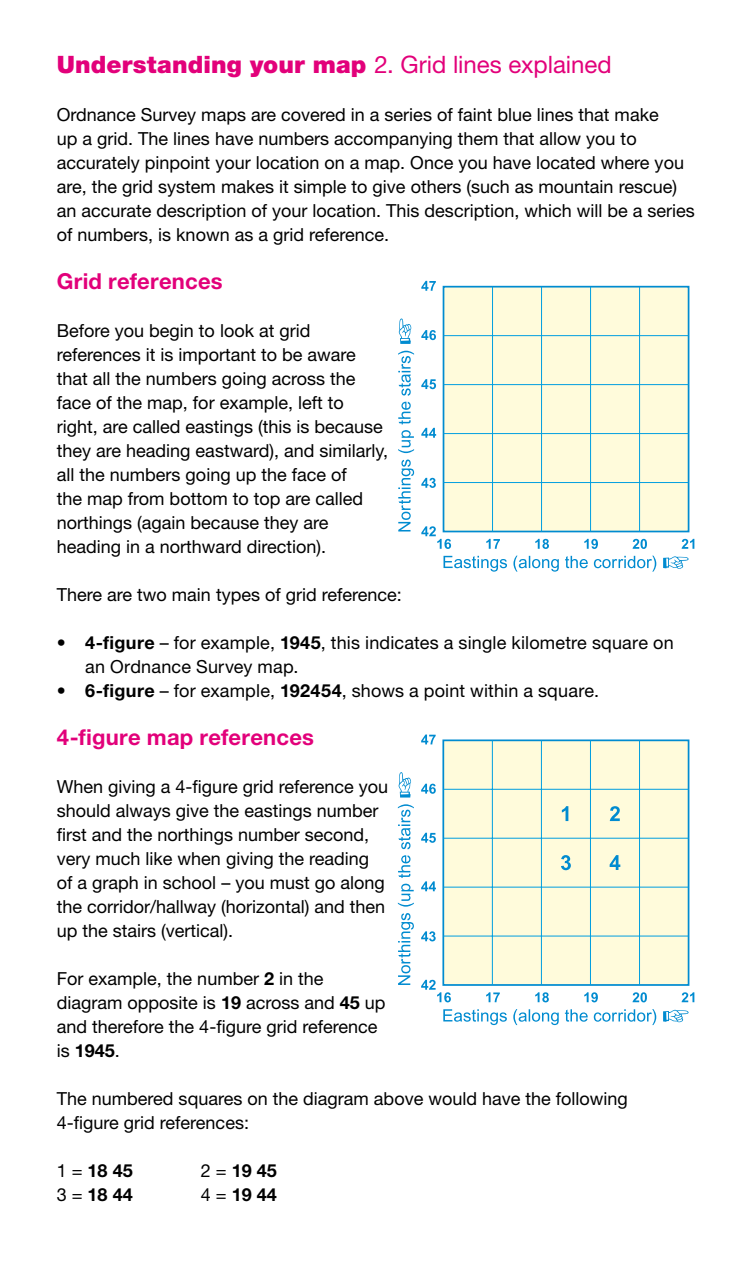
<style>
.page{position:relative;width:755px;height:1276px;background:#fff}
.page>*{position:absolute;margin:0;border:0;box-sizing:border-box;transform-origin:0 0}
.t1{font:900 24px "Helvetica Neue LT Std";letter-spacing:.005em;color:#e2007a}
.t2{font:700 22px "Helvetica Neue LT Std";letter-spacing:.01em;color:#e2007a}
.t3{font:18px/24px "Helvetica Neue LT Std";color:#000}
.t4{font:700 18px "Helvetica Neue LT Std";color:#000}
.s1{font-weight:400}
.s2{font-weight:700}
</style>
<div class="page">
<div style="left:443px;top:740px;width:245px;height:245px;background:#fffbdb"></div>
<div style="left:442px;top:739px;width:247px;height:247px;border:2px solid #008bd0"></div>
<hr style="left:443px;top:935px;width:245px;height:1px;background:#009ee0">
<hr style="left:443px;top:887px;width:245px;height:1px;background:#009ee0">
<hr style="left:443px;top:838px;width:245px;height:1px;background:#009ee0">
<hr style="left:443px;top:789px;width:245px;height:1px;background:#009ee0">
<hr style="left:491px;top:740px;width:1px;height:245px;background:#009ee0">
<hr style="left:540px;top:740px;width:1px;height:245px;background:#009ee0">
<hr style="left:589px;top:740px;width:1px;height:245px;background:#009ee0">
<hr style="left:638px;top:740px;width:1px;height:245px;background:#009ee0">
<svg style="left:561px;top:855px;width:9px;height:15px"></svg>
<svg style="left:609px;top:855px;width:11px;height:15px"></svg>
<svg style="left:561px;top:806px;width:7px;height:15px"></svg>
<svg style="left:609px;top:806px;width:10px;height:15px"></svg>
<svg style="left:486px;top:992px;width:13px;height:10px"></svg>
<svg style="left:535px;top:992px;width:13px;height:10px"></svg>
<svg style="left:584px;top:992px;width:13px;height:10px"></svg>
<svg style="left:632px;top:992px;width:14px;height:10px"></svg>
<svg style="left:681px;top:992px;width:12px;height:10px"></svg>
<svg style="left:421px;top:931px;width:14px;height:10px"></svg>
<svg style="left:421px;top:979px;width:29px;height:23px"></svg>
<svg style="left:421px;top:881px;width:14px;height:10px"></svg>
<svg style="left:421px;top:832px;width:14px;height:11px"></svg>
<svg style="left:421px;top:783px;width:14px;height:11px"></svg>
<svg style="left:421px;top:734px;width:14px;height:10px"></svg>
<svg style="left:443px;top:1009px;width:245px;height:16px"></svg>
<svg style="left:397px;top:772px;width:16px;height:213px"></svg>
<div style="left:443px;top:287px;width:245px;height:244px;background:#fffbdb"></div>
<div style="left:442px;top:286px;width:247px;height:246px;border:2px solid #008bd0"></div>
<hr style="left:443px;top:482px;width:245px;height:1px;background:#009ee0">
<hr style="left:443px;top:433px;width:245px;height:1px;background:#009ee0">
<hr style="left:443px;top:384px;width:245px;height:1px;background:#009ee0">
<hr style="left:443px;top:335px;width:245px;height:1px;background:#009ee0">
<hr style="left:492px;top:287px;width:1px;height:244px;background:#009ee0">
<hr style="left:540px;top:287px;width:1px;height:244px;background:#009ee0">
<hr style="left:589px;top:287px;width:1px;height:244px;background:#009ee0">
<hr style="left:638px;top:287px;width:1px;height:244px;background:#009ee0">
<svg style="left:443px;top:555px;width:245px;height:16px"></svg>
<svg style="left:398px;top:318px;width:16px;height:213px"></svg>
<svg style="left:486px;top:539px;width:13px;height:10px"></svg>
<svg style="left:535px;top:539px;width:13px;height:10px"></svg>
<svg style="left:584px;top:539px;width:13px;height:10px"></svg>
<svg style="left:632px;top:539px;width:14px;height:10px"></svg>
<svg style="left:681px;top:539px;width:13px;height:10px"></svg>
<svg style="left:421px;top:478px;width:14px;height:10px"></svg>
<svg style="left:421px;top:526px;width:30px;height:23px"></svg>
<svg style="left:421px;top:428px;width:15px;height:10px"></svg>
<svg style="left:421px;top:379px;width:15px;height:10px"></svg>
<svg style="left:421px;top:330px;width:14px;height:10px"></svg>
<svg style="left:421px;top:281px;width:14px;height:10px"></svg>
<h1 class="t1" style="left:57px;top:50px;width:556px">Understanding your map <span class="s1">2. Grid lines explained</span></h1>
<p class="t3" style="left:57px;top:102px;width:639px">Ordnance Survey maps are covered in a series of faint blue lines that make<br>up a grid. The lines have numbers accompanying them that allow you to accurately pinpoint your location on a map. Once you have located where you are, the grid system makes it simple to give others (such as mountain rescue) an accurate description of your location. This description, which will be a series of numbers, is known as a grid reference.</p>
<p class="t2" style="left:57px;top:267px;width:167px">Grid references</p>
<p class="t3" style="left:57px;top:318px;width:333px">Before you begin to look at grid references it is important to be aware that all the numbers going across the face of the map, for example, left to right, are called eastings (this is because they are heading eastward), and similarly, all the numbers going up the face of<br>the map from bottom to top are called northings (again because they are heading in a northward direction).</p>
<p class="t3" style="left:57px;top:582px;width:346px">There are two main types of grid reference:</p>
<p class="t3" style="left:85px;top:630px;width:589px;text-indent:-28px">• <span class="s2">4-figure</span> – for example, <span class="s2">1945</span>, this indicates a single kilometre square on an Ordnance Survey map.</p>
<p class="t3" style="left:57px;top:678px;width:543px">• <span class="s2">6-figure</span> – for example, <span class="s2">192454</span>, shows a point within a square.</p>
<p class="t2" style="left:57px;top:723px;width:258px">4-figure map references</p>
<p class="t3" style="left:57px;top:774px;width:333px">When giving a 4-figure grid reference you should always give the eastings number first and the northings number second, very much like when giving the reading of a graph in school – you must go along the corridor/hallway (horizontal) and then up the stairs (vertical).</p>
<p class="t3" style="left:57px;top:966px;width:330px">For example, the number <span class="s2">2</span> in the diagram opposite is <span class="s2">19</span> across and <span class="s2">45</span> up and therefore the 4-figure grid reference is <span class="s2">1945</span>.</p>
<p class="t3" style="left:57px;top:1086px;width:572px">The numbered squares on the diagram above would have the following<br>4-figure grid references:</p>
<p class="t4" style="left:57px;top:1159px;width:77px"><span class="s1">1 =</span> 18 45</p>
<p class="t4" style="left:201px;top:1159px;width:77px"><span class="s1">2 =</span> 19 45</p>
<p class="t4" style="left:57px;top:1183px;width:77px"><span class="s1">3 =</span> 18 44</p>
<p class="t4" style="left:201px;top:1183px;width:77px"><span class="s1">4 =</span> 19 44</p>
</div>
